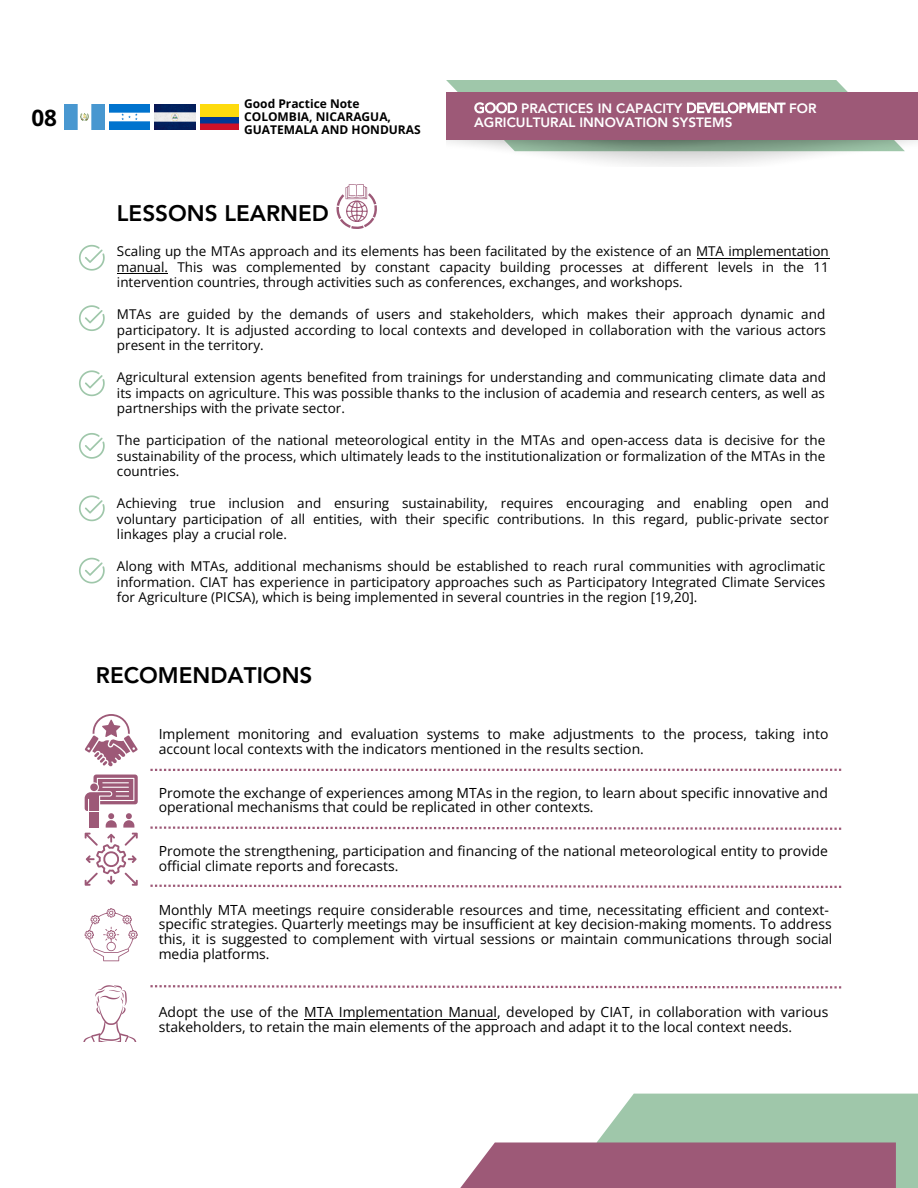
<style>
.page{position:relative;width:918px;height:1188px;background:#fff}
.page>*{position:absolute;margin:0;border:0;box-sizing:border-box;transform-origin:0 0}
.t1{font:800 22.5px "Avenir LT Pro";color:#000}
.t2{font:700 22.5px "Open Sans";color:#000}
.t3{font:13.95px/14.7px "Open Sans";color:#000}
.t4{font:13.5px/15.8px "Open Sans";color:#000;text-align:justify}
.t5{font:800 13.5px "Avenir LT Pro";color:#fff}
.t6{font:700 12px/13px "Open Sans";color:#000}
.s1{font-family:"Avenir LT";font-weight:400}
.s2{font-style:inherit}
</style>
<div class="page">
<div style="left:597px;top:1094px;width:321px;height:94px;background:#9fc7aa"></div>
<div style="left:460px;top:1142px;width:436px;height:46px;background:#9d5977"></div>
<svg style="left:150px;top:769px;width:691px;height:2px"></svg>
<svg style="left:150px;top:826px;width:691px;height:4px"></svg>
<svg style="left:150px;top:885px;width:691px;height:3px"></svg>
<svg style="left:150px;top:985px;width:691px;height:3px"></svg>
<svg style="left:85px;top:714px;width:53px;height:52px"></svg>
<svg style="left:85px;top:775px;width:53px;height:52px"></svg>
<svg style="left:85px;top:833px;width:53px;height:53px"></svg>
<svg style="left:85px;top:908px;width:53px;height:53px"></svg>
<svg style="left:83px;top:985px;width:53px;height:56px"></svg>
<svg style="left:446px;top:80px;width:459px;height:62px;background:#abc5b1"></svg>
<img style="left:493px;top:140px;width:308px;height:11px">
<div style="left:446px;top:93px;width:472px;height:47px;background:#9d5977"></div>
<img style="left:200px;top:105px;width:38px;height:25px">
<img style="left:65px;top:105px;width:39px;height:25px">
<img style="left:110px;top:105px;width:39px;height:25px">
<img style="left:155px;top:105px;width:40px;height:25px">
<svg style="left:336px;top:184px;width:41px;height:45px"></svg>
<svg style="left:79px;top:245px;width:26px;height:26px"></svg>
<svg style="left:79px;top:305px;width:26px;height:26px"></svg>
<svg style="left:79px;top:370px;width:26px;height:26px"></svg>
<svg style="left:79px;top:433px;width:26px;height:26px"></svg>
<svg style="left:79px;top:495px;width:26px;height:26px"></svg>
<svg style="left:79px;top:558px;width:26px;height:26px"></svg>
<hr style="left:697px;top:258px;width:132px;height:1px;background:#000">
<hr style="left:117px;top:273px;width:51px;height:1px;background:#000">
<hr style="left:304px;top:1019px;width:193px;height:1px;background:#000">
<p class="t6" style="left:244px;top:97px;width:117px">Good Practice Note</p>
<p class="t6" style="left:244px;top:110px;width:178px">COLOMBIA, NICARAGUA,<br>GUATEMALA AND HONDURAS</p>
<p class="t5" style="left:474px;top:102px;width:344px"><span class="s1">GOOD</span> PRACTICES IN CAPACITY <span class="s1">DEVELOPMENT</span> FOR</p>
<p class="t2" style="left:31px;top:102px;width:27px">08</p>
<p class="t5" style="left:474px;top:117px;width:260px">AGRICULTURAL INNOVATION SYSTEMS</p>
<p class="t1" style="left:117px;top:204px;width:214px">LESSONS LEARNED</p>
<p class="t4" style="left:117px;top:243px;width:713px">Scaling up the MTAs approach and its elements has been facilitated by the existence of an MTA implementation manual. This was complemented by constant capacity building processes at different levels in the 11 intervention countries, through activities such as conferences, exchanges<span class="s2">,</span> and workshops.</p>
<p class="t4" style="left:117px;top:306px;width:711px">MTAs are guided by the demands of users and stakeholders, which makes their approach dynamic and participatory. It is adjusted according to local contexts and developed in collaboration with the various actors present in the territory.</p>
<p class="t4" style="left:117px;top:369px;width:711px">Agricultural extension agents benefited from trainings for understanding and communicating climate data and its impacts on agriculture. This was possible thanks to the inclusion of academia and research centers, as well as partnerships with the private sector.</p>
<p class="t4" style="left:117px;top:432px;width:710px">The participation of the national meteorological entity in the MTAs and open-access data is decisive for the sustainability of the process, which ultimately leads to the institutionalization or formalization of the MTAs in the countries.</p>
<p class="t4" style="left:117px;top:495px;width:714px">Achieving true inclusion and ensur<span class="s2">ing</span> sustainability, requires encouraging and enabling open and voluntary participation of all entities, with their specific contributions. In this regard, public-private sector linkages play a crucial role.</p>
<p class="t4" style="left:117px;top:558px;width:710px">Along with MTAs, additional mechanisms should be established to reach rural communities with agroclimatic information. CIAT has experience in participatory approaches such as Participatory Integrated Climate Services for Agriculture (PICSA), which is being implemented in several countries in the region [19,20].</p>
<p class="t1" style="left:96px;top:666px;width:218px">RECOMENDATIONS</p>
<p class="t3" style="left:159px;top:726px;width:671px">Implement monitoring and evaluation systems to make adjustments to the process, taking into account local contexts with the indicators mentioned in the <span class="s2">results section</span>.</p>
<p class="t3" style="left:159px;top:785px;width:671px">Promote the exchange of experiences among MTAs in the region, to learn about specific innovative and operational mechanisms that could be replicated in other contexts.</p>
<p class="t3" style="left:159px;top:843px;width:671px">Promote the strengthening, participation and financing of the national meteorological entity to provide official climate reports and forecasts.</p>
<p class="t3" style="left:159px;top:902px;width:675px">Monthly MTA meetings require considerable resources and time, necessitating efficient and context&shy;specific strategies. Quarterly meetings may be insufficient at key decision-making moments. To address this, it is suggested to complement with virtual sessions or maintain communication<span class="s2">s</span> through social media platforms.</p>
<p class="t3" style="left:159px;top:1004px;width:671px">Adopt the use of the MTA Implementation Manual, developed by CIAT, in collaboration with various stakeholders, to retain the main elements of the approach and adapt it to the local context needs.</p>
</div>
